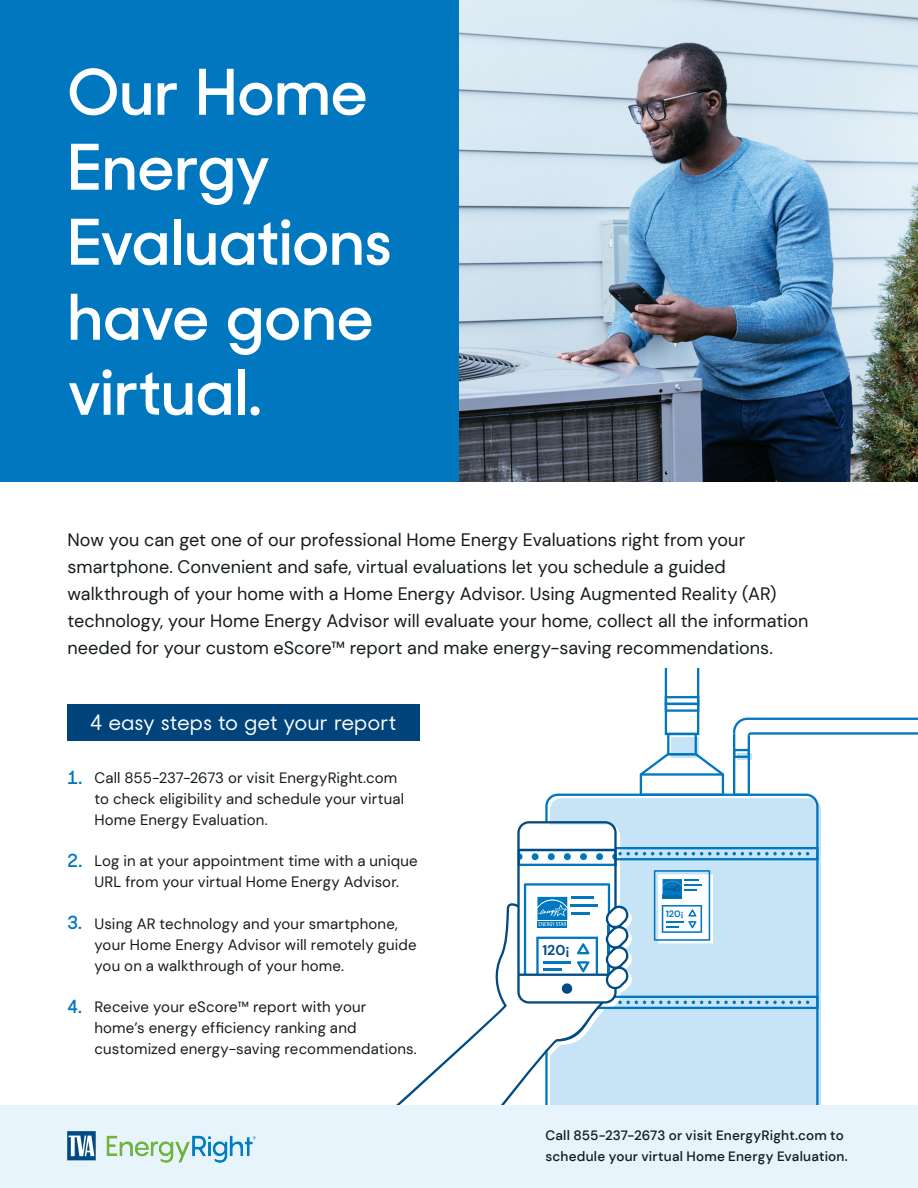
<style>
.page{position:relative;width:918px;height:1188px;background:#fff}
.page>*{position:absolute;margin:0;border:0;box-sizing:border-box;transform-origin:0 0}
.t1{font:600 63px/75px "Sharp Sans Display No 2";color:#fff}
.t2{font:500 21px "Sharp Sans Display No 2";color:#fff}
.t3{font:18px/27px "DM Sans";color:#141c1b}
.t4{font:15px/21px "DM Sans";letter-spacing:.01em;color:#141c1b}
.t5{font:700 14.1px "DM Sans";color:#004b84}
.t6{font:500 13.5px/21px "DM Sans";letter-spacing:.015em;color:#141c1b}
.t7{font:700 9.3px "DM Sans";color:#0077bf}
.s1{font-family:"Sharp Sans Display No 2";font-weight:600;font-size:18px;color:#0077bf}
</style>
<div class="page">
<svg style="left:733px;top:718px;width:185px;height:76px"></svg>
<svg style="left:640px;top:668px;width:84px;height:126px"></svg>
<div style="left:545px;top:794px;width:274px;height:311px;background:#c7e4f6"></div>
<svg style="left:629px;top:996px;width:190px;height:13px;background:#73b6de"></svg>
<svg style="left:396px;top:821px;width:233px;height:284px"></svg>
<svg style="left:518px;top:847px;width:301px;height:128px"></svg>
<div style="left:0;top:0;width:459px;height:482px;background:#0077bf"></div>
<img style="left:459px;top:0;width:459px;height:482px">
<div style="left:68px;top:704px;width:352px;height:37px;background:#00447b"></div>
<div style="left:0;top:1105px;width:918px;height:83px;background:#e8f4fb"></div>
<img style="left:68px;top:1131px;width:188px;height:31px">
<p class="t1" style="left:68px;top:48px;width:325px">Our Home<br>Energy<br>Evaluations have gone virtual.</p>
<p class="t3" style="left:68px;top:526px;width:742px">Now you can get one of our professional Home Energy Evaluations right from your smartphone. Convenient and safe, virtual evaluations let you schedule a guided walkthrough of your home with a Home Energy Advisor. Using Augmented Reality (AR) technology, your Home Energy Advisor will evaluate your home, collect all the information needed for your custom eScore™ report and make energy-saving recommendations.</p>
<p class="t2" style="left:90px;top:705px;width:308px">4 easy steps to get your report</p>
<p class="t4" style="left:94px;top:767px;width:311px;text-indent:-27px"><span class="s1">1.</span> Call 855-237-2673 or visit EnergyRight.com to check eligibility and schedule your virtual<br>Home Energy Evaluation.</p>
<p class="t4" style="left:68px;top:851px;width:352px;text-align:center"><span class="s1">2.</span> Log in at your appointment time with a unique<br>URL from your virtual Home Energy Advisor.</p>
<p class="t4" style="left:94px;top:913px;width:324px;text-indent:-27px"><span class="s1">3.</span> Using AR technology and your smartphone, your Home Energy Advisor will remotely guide you on a walkthrough of your home.</p>
<p class="t4" style="left:94px;top:996px;width:324px;text-indent:-27px"><span class="s1">4.</span> Receive your eScore™ report with your home’s energy efficiency ranking and customized energy-saving recommendations.</p>
<p class="t5" style="left:542px;top:941px;width:29px">120¡</p>
<p class="t7" style="left:666px;top:908px;width:19px">120¡</p>
<p class="t6" style="left:545px;top:1125px;width:304px">Call 855-237-2673 or visit EnergyRight.com to schedule your virtual Home Energy Evaluation.</p>
</div>
